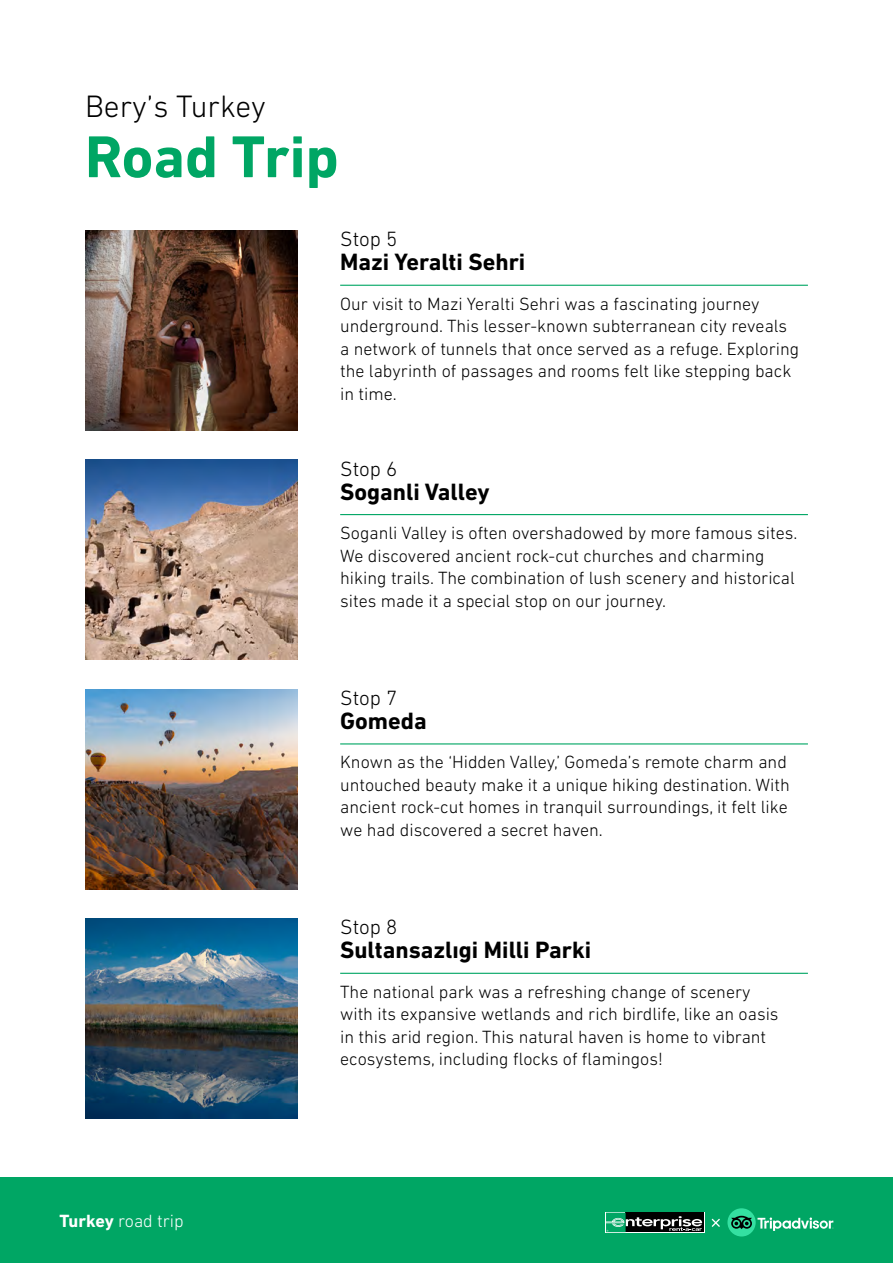
<style>
.page{position:relative;width:893px;height:1263px;background:#fff}
.page>*{position:absolute;margin:0;border:0;box-sizing:border-box;transform-origin:0 0}
.t1{font:700 60px "DIN Next LT Pro";color:#00a664}
.t2{font:300 31.5px "DIN Next LT Pro";color:#000}
.t3{font:700 24px "DIN Next LT Pro";color:#000}
.t4{font:300 21px "DIN Next LT Pro";color:#000}
.t5{font:300 18px/22.5px "DIN Next LT Pro";color:#000}
.t6{font:300 18px "DIN Next LT Pro";color:#fff}
.s1{font-weight:700}
</style>
<div class="page">
<div style="left:0;top:1178px;width:893px;height:85px;background:#00a664"></div>
<svg style="left:712px;top:1218px;width:8px;height:9px"></svg>
<div style="left:727px;top:1208px;width:29px;height:28px;background:#34e0a1;border-radius:50%"></div>
<svg style="left:731px;top:1216px;width:102px;height:15px"></svg>
<svg style="left:605px;top:1212px;width:99px;height:21px"></svg>
<div style="left:626px;top:1212px;width:78px;height:20px;background:#000"></div>
<svg style="left:606px;top:1212px;width:96px;height:20px"></svg>
<hr style="left:340px;top:285px;width:468px;height:1px;background:#00a664">
<hr style="left:340px;top:514px;width:468px;height:1px;background:#00a664">
<hr style="left:340px;top:973px;width:468px;height:1px;background:#00a664">
<hr style="left:340px;top:743px;width:468px;height:1px;background:#00a664">
<img style="left:85px;top:918px;width:213px;height:200px">
<img style="left:85px;top:689px;width:213px;height:200px">
<img style="left:85px;top:460px;width:213px;height:200px">
<img style="left:85px;top:230px;width:213px;height:200px">
<h2 class="t2" style="left:85px;top:88px;width:182px">Bery’s Turkey</h2>
<h1 class="t1" style="left:85px;top:122px;width:255px">Road Trip</h1>
<p class="t4" style="left:340px;top:227px;width:59px">Stop 5</p>
<h3 class="t3" style="left:340px;top:248px;width:187px">Mazi Yeralti Sehri</h3>
<p class="t5" style="left:340px;top:292px;width:461px">Our visit to Mazi Yeralti Sehri was a fascinating journey underground. This lesser-known subterranean city reveals a network of tunnels that once served as a refuge. Exploring the labyrinth of passages and rooms felt like stepping back in time.</p>
<p class="t4" style="left:340px;top:456px;width:59px">Stop 6</p>
<h3 class="t3" style="left:340px;top:477px;width:151px">Soganli Valley</h3>
<p class="t5" style="left:340px;top:521px;width:459px">Soganli Valley is often overshadowed by more famous sites.<br>We discovered ancient rock-cut churches and charming hiking trails. The combination of lush scenery and historical sites made it a special stop on our journey.</p>
<p class="t4" style="left:340px;top:686px;width:59px">Stop 7</p>
<h3 class="t3" style="left:340px;top:707px;width:88px">Gomeda</h3>
<p class="t5" style="left:340px;top:751px;width:451px">Known as the ‘Hidden Valley,’ Gomeda’s remote charm and untouched beauty make it a unique hiking destination. With ancient rock-cut homes in tranquil surroundings, it felt like we had discovered a secret haven.</p>
<p class="t6" style="left:60px;top:1211px;width:126px"><span class="s1">Turkey</span> road trip</p>
<p class="t4" style="left:340px;top:915px;width:59px">Stop 8</p>
<h3 class="t3" style="left:340px;top:936px;width:252px">Sultansazlıgi Milli Parki</h3>
<p class="t5" style="left:340px;top:980px;width:440px">The national park was a refreshing change of scenery with its expansive wetlands and rich birdlife, like an oasis in this arid region. This natural haven is home to vibrant ecosystems, including flocks of flamingos!</p>
</div>
